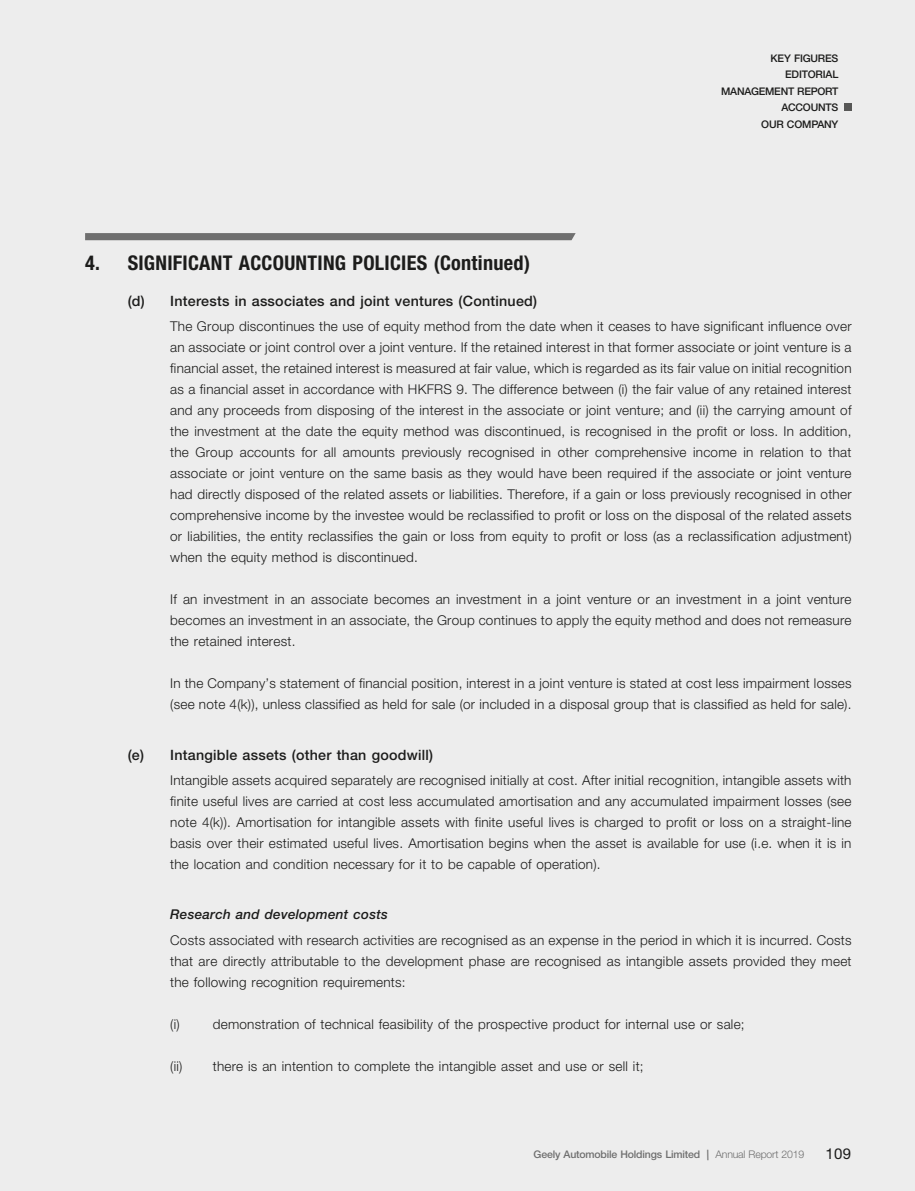
<style>
.page{position:relative;width:915px;height:1191px;background:#fff}
.page>*{position:absolute;margin:0;border:0;box-sizing:border-box;transform-origin:0 0}
.t1{font:700 condensed 20.25px "Helvetica Neue LT Std";letter-spacing:.015em;color:#1c1c1b}
.t2{font:15px "Helvetica Neue LT Std";color:#1c1c1b}
.t3{font:500 14.25px "Helvetica Neue LT Std";letter-spacing:.015em;color:#1c1c1b}
.t4{font:300 13.5px/21px "Helvetica Neue LT Std";letter-spacing:.015em;color:#1c1c1b;text-align:justify}
.t5{font:italic 500 13.5px "Helvetica Neue LT Std";letter-spacing:.015em;color:#1c1c1b}
.t6{font:500 10.5px/16.5px "Helvetica Neue LT Std";letter-spacing:-.02em;color:#1c1c1b;text-align:right}
.t7{font:500 10.5px "Helvetica Neue LT Std";letter-spacing:-.02em;color:#6f6f6f}
.t8{font:300 10.5px "Helvetica Neue LT Std";letter-spacing:-.02em;color:#6f6f6f}
</style>
<div class="page">
<div style="left:0;top:0;width:914px;height:1191px;background:#ededed"></div>
<svg style="left:85px;top:233px;width:490px;height:7px;background:#707070"></svg>
<div style="left:843px;top:103px;width:8px;height:7px;background:#575756"></div>
<p class="t6" style="left:721px;top:50px;width:119px">KEY FIGURES<br>EDITORIAL<br>MANAGEMENT REPORT<br>ACCOUNTS<br>OUR COMPANY</p>
<h1 class="t1" style="left:85px;top:250px;width:446px">4. SIGNIFICANT ACCOUNTING POLICIES (Continued)</h1>
<p class="t3" style="left:128px;top:292px;width:411px">(d) Interests in associates and joint ventures (Continued)</p>
<p class="t4" style="left:170px;top:315px;width:682px">The Group discontinues the use of equity method from the date when it ceases to have significant influence over an associate or joint control over a joint venture. If the retained interest in that former associate or joint venture is a financial asset, the retained interest is measured at fair value, which is regarded as its fair value on initial recognition as a financial asset in accordance with HKFRS 9. The difference between (i) the fair value of any retained interest and any proceeds from disposing of the interest in the associate or joint venture; and (ii) the carrying amount of the investment at the date the equity method was discontinued, is recognised in the profit or loss. In addition, the Group accounts for all amounts previously recognised in other comprehensive income in relation to that associate or joint venture on the same basis as they would have been required if the associate or joint venture had directly disposed of the related assets or liabilities. Therefore, if a gain or loss previously recognised in other comprehensive income by the investee would be reclassified to profit or loss on the disposal of the related assets or liabilities, the entity reclassifies the gain or loss from equity to profit or loss (as a reclassification adjustment) when the equity method is discontinued.</p>
<p class="t4" style="left:170px;top:588px;width:682px">If an investment in an associate becomes an investment in a joint venture or an investment in a joint venture becomes an investment in an associate, the Group continues to apply the equity method and does not remeasure the retained interest.</p>
<p class="t4" style="left:170px;top:672px;width:682px">In the Company’s statement of financial position, interest in a joint venture is stated at cost less impairment losses (see note 4(k)), unless classified as held for sale (or included in a disposal group that is classified as held for sale).</p>
<p class="t3" style="left:128px;top:746px;width:307px">(e) Intangible assets (other than goodwill)</p>
<p class="t4" style="left:170px;top:769px;width:682px">Intangible assets acquired separately are recognised initially at cost. After initial recognition, intangible assets with finite useful lives are carried at cost less accumulated amortisation and any accumulated impairment losses (see note 4(k)). Amortisation for intangible assets with finite useful lives is charged to profit or loss on a straight-line basis over their estimated useful lives. Amortisation begins when the asset is available for use (i.e. when it is in the location and condition necessary for it to be capable of operation).</p>
<p class="t5" style="left:170px;top:906px;width:219px">Research and development costs</p>
<p class="t4" style="left:170px;top:929px;width:682px">Costs associated with research activities are recognised as an expense in the period in which it is incurred. Costs that are directly attributable to the development phase are recognised as intangible assets provided they meet the following recognition requirements:</p>
<p class="t4" style="left:170px;top:1013px;width:11px">(i)</p>
<p class="t4" style="left:213px;top:1013px;width:533px">demonstration of technical feasibility of the prospective product for internal use or sale;</p>
<p class="t4" style="left:170px;top:1055px;width:474px">(ii) there is an intention to complete the intangible asset and use or sell it;</p>
<p class="t7" style="left:533px;top:1148px;width:168px">Geely Automobile Holdings Limited</p>
<p class="t8" style="left:715px;top:1148px;width:90px">Annual Report 2019</p>
<p class="t2" style="left:825px;top:1145px;width:27px">109</p>
</div>
